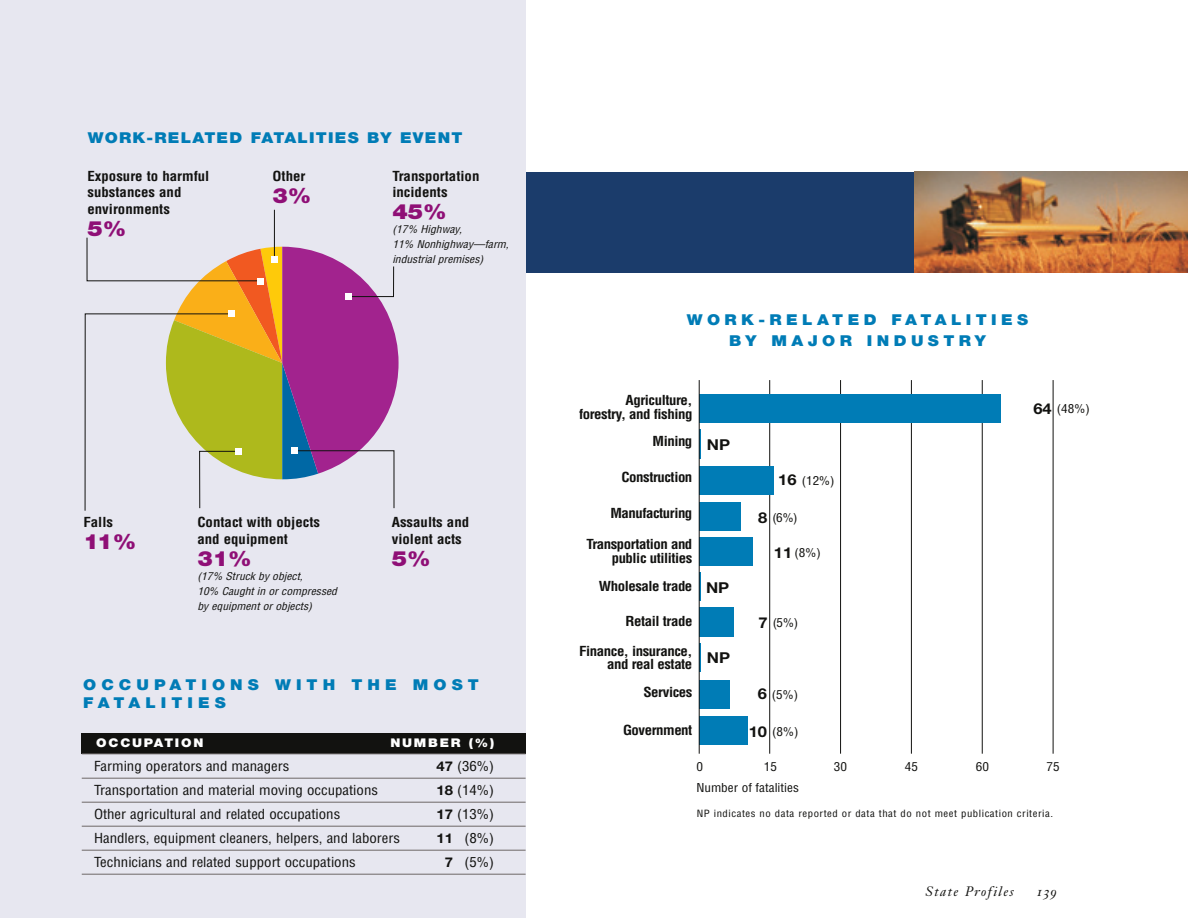
<style>
.page{position:relative;width:1188px;height:918px;background:#fff}
.page>*{position:absolute;margin:0;border:0;box-sizing:border-box;transform-origin:0 0}
.t1{font:900 21px "Helvetica Neue";color:#8f0f76;scale:1.1 1}
.t2{font:900 15px/21px "Helvetica Neue";letter-spacing:.265em;color:#007cb6;text-align:center;scale:1.1 1}
.t3{font:900 15px/18px "Helvetica Neue";letter-spacing:.305em;color:#007cb6;scale:1.1 1}
.t4{font:900 15px "Helvetica Neue";letter-spacing:.075em;color:#007cb6;scale:1.1 1}
.t5{font:700 15px "Helvetica Neue";color:#121210;scale:1.1 1}
.t6{font:condensed 13.5px "Helvetica";color:#121210;scale:1.1 1}
.t7{font:700 condensed 13.5px/13.5px "Helvetica";letter-spacing:-.03em;color:#121210;text-align:right;scale:1.1 1}
.t8{font:700 condensed 13.5px/16.5px "Helvetica";color:#121210;scale:1.1 1}
.t9{font:13.5px "Janson Text Italic Os F";letter-spacing:.105em;color:#121210}
.t10{font:condensed 12px "Helvetica";color:#121210;scale:1.1 1}
.t11{font:900 12px "Helvetica Neue";letter-spacing:.135em;color:#fff;scale:1.1 1}
.t12{font:italic condensed 10.5px/15px "Helvetica";color:#121210;scale:1.1 1}
.t13{font:condensed 9.75px "Helvetica";letter-spacing:.05em;color:#121210;scale:1.1 1}
.s1{font-family:"Helvetica Neue";font-weight:700;font-stretch:normal}
.s2{font-family:"Helvetica Neue";font-weight:700;font-stretch:normal;font-size:15px}
</style>
<div class="page">
<div style="left:0;top:172px;width:1187px;height:100px;background:#1b3c6b"></div>
<div style="left:0;top:0;width:526px;height:918px;background:#e7e7f0"></div>
<hr style="left:769px;top:380px;width:1px;height:374px;background:#121210">
<hr style="left:840px;top:380px;width:1px;height:374px;background:#121210">
<hr style="left:911px;top:380px;width:1px;height:374px;background:#121210">
<hr style="left:982px;top:380px;width:1px;height:374px;background:#121210">
<hr style="left:1053px;top:380px;width:1px;height:374px;background:#121210">
<hr style="left:699px;top:572px;width:2px;height:29px;background:#007cb6">
<div style="left:699px;top:608px;width:34px;height:29px;background:#007cb6"></div>
<hr style="left:699px;top:643px;width:2px;height:29px;background:#007cb6">
<div style="left:699px;top:680px;width:30px;height:29px;background:#007cb6"></div>
<div style="left:699px;top:716px;width:48px;height:29px;background:#007cb6"></div>
<div style="left:699px;top:537px;width:54px;height:29px;background:#007cb6"></div>
<div style="left:699px;top:502px;width:42px;height:29px;background:#007cb6"></div>
<div style="left:699px;top:466px;width:75px;height:29px;background:#007cb6"></div>
<hr style="left:699px;top:429px;width:2px;height:29px;background:#007cb6">
<div style="left:699px;top:394px;width:302px;height:29px;background:#007cb6"></div>
<img style="left:915px;top:172px;width:273px;height:101px">
<div style="left:82px;top:733px;width:444px;height:21px;background:#121210"></div>
<hr style="left:82px;top:753px;width:444px;height:1px;background:#6d6867">
<hr style="left:82px;top:778px;width:444px;height:1px;background:#6d6867">
<hr style="left:82px;top:802px;width:444px;height:1px;background:#6d6867">
<hr style="left:82px;top:826px;width:444px;height:1px;background:#6d6867">
<hr style="left:82px;top:850px;width:444px;height:1px;background:#6d6867">
<hr style="left:82px;top:874px;width:444px;height:1px;background:#6d6867">
<svg style="left:86px;top:237px;width:313px;height:272px"></svg>
<hr style="left:274px;top:210px;width:1px;height:50px;background:#121210">
<div style="left:271px;top:257px;width:7px;height:6px;background:#fff"></div>
<div style="left:235px;top:448px;width:7px;height:7px;background:#fff"></div>
<hr style="left:699px;top:380px;width:1px;height:374px;background:#121210">
<p class="t4" style="left:88px;top:133px;width:342px">WORK-RELATED FATALITIES BY EVENT</p>
<p class="t8" style="left:87px;top:169px;width:112px">Exposure to harmful substances and environments</p>
<h1 class="t1" style="left:87px;top:221px;width:37px">5%</h1>
<p class="t7" style="left:273px;top:170px;width:31px">Other</p>
<h1 class="t1" style="left:273px;top:188px;width:37px">3%</h1>
<p class="t8" style="left:392px;top:169px;width:81px">Transportation incidents</p>
<h1 class="t1" style="left:392px;top:204px;width:51px">45%</h1>
<p class="t12" style="left:392px;top:223px;width:107px">(17% Highway,<br>11% Nonhighway—farm, industrial premises)</p>
<p class="t7" style="left:83px;top:517px;width:28px">Falls</p>
<h1 class="t1" style="left:83px;top:534px;width:50px">11%</h1>
<p class="t8" style="left:197px;top:515px;width:113px">Contact with objects and equipment</p>
<h1 class="t1" style="left:197px;top:551px;width:51px">31%</h1>
<p class="t12" style="left:197px;top:569px;width:128px">(17% Struck by object,<br>10% Caught in or compressed by equipment or objects)</p>
<p class="t8" style="left:392px;top:515px;width:72px">Assaults and violent acts</p>
<h1 class="t1" style="left:392px;top:551px;width:37px">5%</h1>
<p class="t3" style="left:83px;top:677px;width:361px">OCCUPATIONS WITH THE MOST<br>FATALITIES</p>
<p class="t11" style="left:96px;top:738px;width:99px">OCCUPATION</p>
<p class="t11" style="left:390px;top:738px;width:96px">NUMBER (%)</p>
<p class="t6" style="left:94px;top:761px;width:179px">Farming operators and managers</p>
<p class="t6" style="left:436px;top:761px;width:54px"><span class="s1">47</span> (36%)</p>
<p class="t6" style="left:94px;top:785px;width:260px">Transportation and material moving occupations</p>
<p class="t6" style="left:436px;top:785px;width:54px"><span class="s1">18</span> (14%)</p>
<p class="t6" style="left:94px;top:809px;width:225px">Other agricultural and related occupations</p>
<p class="t6" style="left:436px;top:809px;width:54px"><span class="s1">17</span> (13%)</p>
<p class="t6" style="left:94px;top:833px;width:280px">Handlers, equipment cleaners, helpers, and laborers</p>
<p class="t6" style="left:436px;top:833px;width:54px"><span class="s1">11</span> (8%)</p>
<p class="t6" style="left:94px;top:857px;width:239px">Technicians and related support occupations</p>
<p class="t6" style="left:445px;top:857px;width:46px"><span class="s1">7</span> (5%)</p>
<p class="t2" style="left:687px;top:311px;width:312px">WORK-RELATED FATALITIES<br>BY MAJOR INDUSTRY</p>
<p class="t7" style="left:579px;top:395px;width:105px">Agriculture, forestry, and fishing</p>
<p class="t7" style="left:653px;top:435px;width:38px">Mining</p>
<p class="t7" style="left:621px;top:471px;width:66px">Construction</p>
<p class="t7" style="left:610px;top:507px;width:76px">Manufacturing</p>
<p class="t7" style="left:586px;top:539px;width:98px">Transportation and public utilities</p>
<p class="t7" style="left:599px;top:581px;width:87px">Wholesale trade</p>
<p class="t7" style="left:626px;top:615px;width:62px">Retail trade</p>
<p class="t7" style="left:579px;top:645px;width:104px">Finance, insurance, and real estate</p>
<p class="t7" style="left:643px;top:687px;width:46px">Services</p>
<p class="t7" style="left:623px;top:725px;width:65px">Government</p>
<p class="t5" style="left:707px;top:439px;width:23px">NP</p>
<p class="t5" style="left:706px;top:582px;width:23px">NP</p>
<p class="t5" style="left:707px;top:652px;width:23px">NP</p>
<p class="t10" style="left:778px;top:476px;width:53px"><span class="s2">16</span> (12%)</p>
<p class="t10" style="left:758px;top:513px;width:37px"><span class="s2">8</span> (6%)</p>
<p class="t10" style="left:774px;top:548px;width:44px"><span class="s2">11</span> (8%)</p>
<p class="t10" style="left:759px;top:618px;width:37px"><span class="s2">7</span> (5%)</p>
<p class="t10" style="left:758px;top:690px;width:38px"><span class="s2">6</span> (5%)</p>
<p class="t10" style="left:749px;top:727px;width:47px"><span class="s2">10</span> (8%)</p>
<p class="t10" style="left:1033px;top:404px;width:53px"><span class="s2">64</span> (48%)</p>
<p class="t10" style="left:696px;top:762px;width:7px">0</p>
<p class="t10" style="left:764px;top:762px;width:14px">15</p>
<p class="t10" style="left:834px;top:762px;width:14px">30</p>
<p class="t10" style="left:905px;top:762px;width:13px">45</p>
<p class="t10" style="left:976px;top:762px;width:13px">60</p>
<p class="t10" style="left:1047px;top:762px;width:14px">75</p>
<p class="t10" style="left:696px;top:783px;width:95px">Number of fatalities</p>
<p class="t13" style="left:697px;top:810px;width:325px">NP indicates no data reported or data that do not meet publication criteria.</p>
<p class="t9" style="left:926px;top:886px;width:90px">State Profiles</p>
<p class="t9" style="left:1036px;top:886px;width:22px">139</p>
</div>
